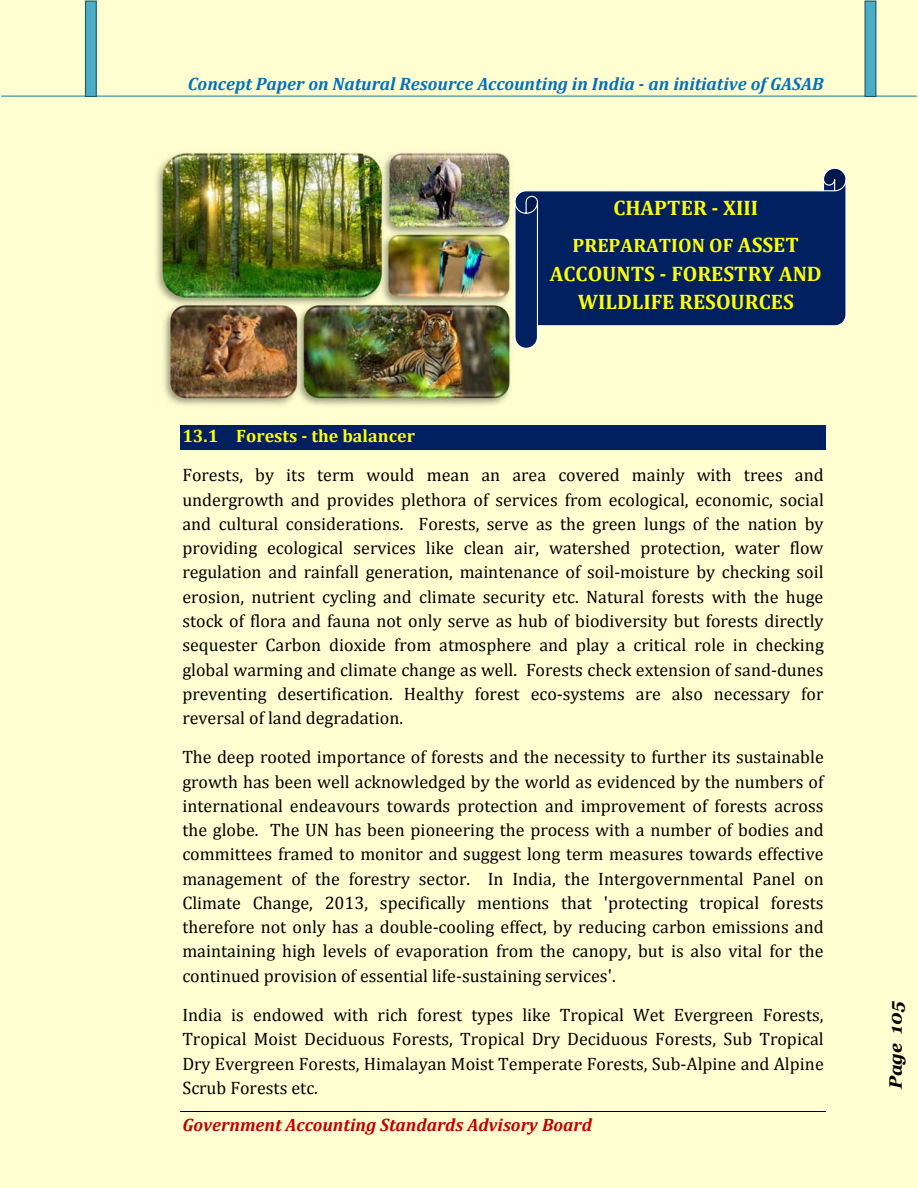
<style>
.page{position:relative;width:918px;height:1188px;background:#ffffd1}
.page>*{position:absolute;margin:0;border:0;box-sizing:border-box;transform-origin:0 0}
.t1{font:700 21px/28.2px "Cambria";color:#ff0;text-align:center}
.t2{font:700 19.5px "Cambria";color:#ff0}
.t3{font:18px/24.3px "Cambria";color:#000;text-align:justify}
.t4{font:italic 700 18px "Cambria";color:#0070c0}
.t5{font:italic 700 18px "Cambria";color:#c00000}
.t6{font:italic 700 18px "Georgia";color:#000}
.s1{font-size:21px}
.s2{font-weight:700;color:#ff0}
</style>
<div class="page">
<hr style="left:180px;top:1112px;width:646px;height:1px;background:#000">
<hr style="left:1px;top:96px;width:916px;height:1px;background:#31849b">
<div style="left:865px;top:1px;width:11px;height:95px;background:#4bacc6"></div>
<div style="left:865px;top:1px;width:11px;height:96px;border:1px solid #205867"></div>
<div style="left:85px;top:1px;width:11px;height:95px;background:#4bacc6"></div>
<div style="left:85px;top:1px;width:12px;height:96px;border:1px solid #205867"></div>
<div style="left:180px;top:425px;width:646px;height:24px;background:#002060"></div>
<img style="left:156px;top:148px;width:357px;height:258px">
<svg style="left:514px;top:167px;width:333px;height:182px"></svg>
<svg style="left:514px;top:195px;width:25px;height:19px"></svg>
<hr style="left:537px;top:202px;width:1px;height:124px;background:#fff">
<svg style="left:822px;top:168px;width:25px;height:24px"></svg>
<p class="t4" style="left:188px;top:74px;width:637px">Concept Paper on Natural Resource Accounting in India - an initiative of GASAB</p>
<p class="t1" style="left:613px;top:196px;width:146px">CHAPTER - XIII</p>
<p class="t2" style="left:573px;top:238px;width:228px">PREPARATION OF <span class="s1">ASSET</span></p>
<p class="t1" style="left:550px;top:261px;width:273px">ACCOUNTS - FORESTRY AND<br>WILDLIFE RESOURCES</p>
<p class="t3" style="left:182px;top:418px;width:643px;line-height:39.3px"><span class="s2">13.1 Forests - the balancer<br></span>Forests, by its term would mean an area covered mainly with trees and</p>
<p class="t3" style="left:182px;top:489px;width:643px">undergrowth and provides plethora of services from ecological, economic, social and cultural considerations. Forests, serve as the green lungs of the nation by providing ecological services like clean air, watershed protection, water flow regulation and rainfall generation, maintenance of soil-moisture by checking soil erosion, nutrient cycling and climate security etc. Natural forests with the huge stock of flora and fauna not only serve as hub of biodiversity but forests directly sequester Carbon dioxide from atmosphere and play a critical role in checking global warming and climate change as well. Forests check extension of sand-dunes preventing desertification. Healthy forest eco-systems are also necessary for reversal of land degradation.</p>
<p class="t3" style="left:182px;top:746px;width:643px">The deep rooted importance of forests and the necessity to further its sustainable growth has been well acknowledged by the world as evidenced by the numbers of international endeavours towards protection and improvement of forests across the globe. The UN has been pioneering the process with a number of bodies and committees framed to monitor and suggest long term measures towards effective management of the forestry sector. In India, the Intergovernmental Panel on Climate Change, 2013, specifically mentions that 'protecting tropical forests therefore not only has a double-cooling effect, by reducing carbon emissions and maintaining high levels of evaporation from the canopy, but is also vital for the continued provision of essential life-sustaining services'.</p>
<p class="t3" style="left:182px;top:1004px;width:643px">India is endowed with rich forest types like Tropical Wet Evergreen Forests, Tropical Moist Deciduous Forests, Tropical Dry Deciduous Forests, Sub Tropical Dry Evergreen Forests, Himalayan Moist Temperate Forests, Sub-Alpine and Alpine Scrub Forests etc.</p>
<p class="t5" style="left:182px;top:1115px;width:411px">Government Accounting Standards Advisory Board</p>
<p class="t6" style="left:888px;top:1089px;width:90px;rotate:-90deg">Page 105</p>
</div>
